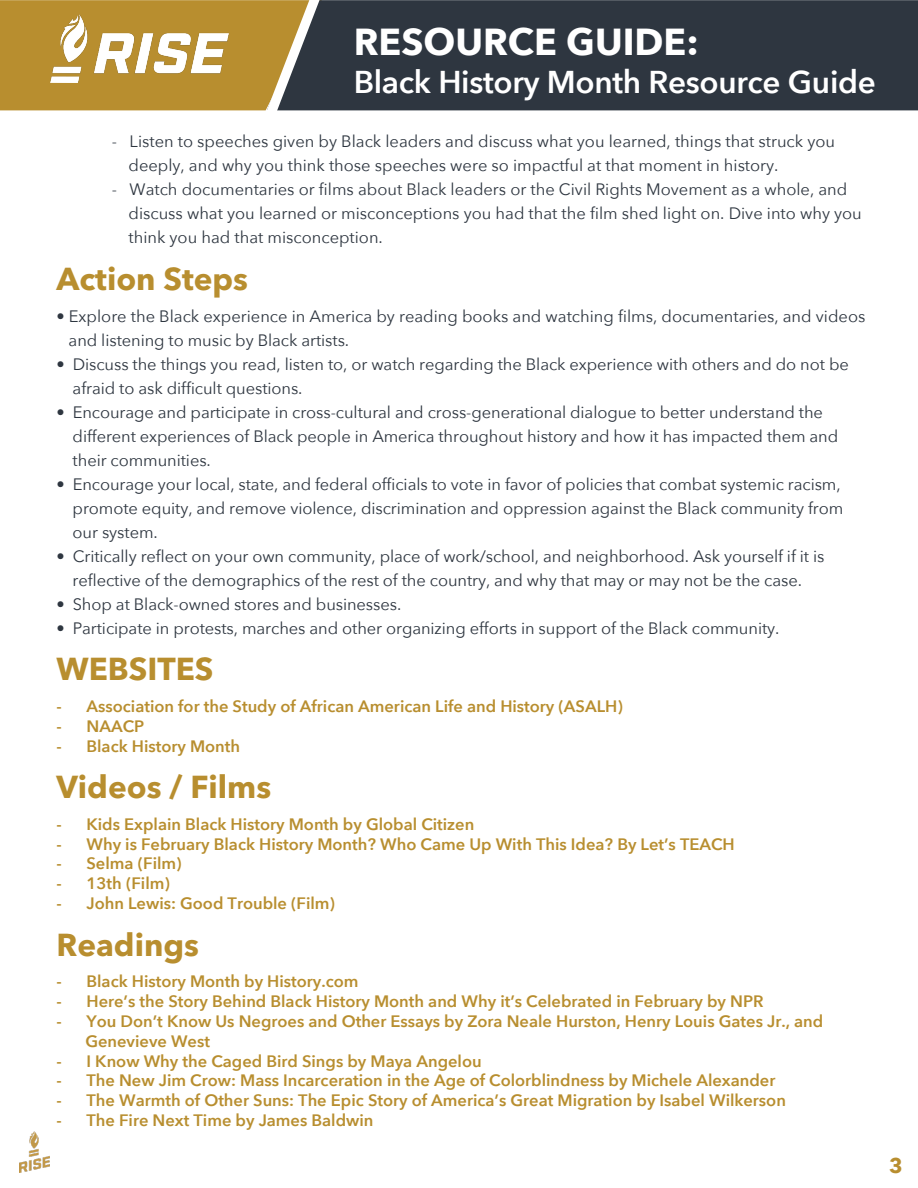
<style>
.page{position:relative;width:918px;height:1188px;background:#fff}
.page>*{position:absolute;margin:0;border:0;box-sizing:border-box;transform-origin:0 0}
.t1{font:700 37.5px "Avenir Next";color:#fff}
.t2{font:700 31.5px "Avenir Next LT Pro";color:#b88e2f}
.t3{font:600 31.5px "Avenir Next";letter-spacing:-.01em;color:#fff}
.t4{font:700 21px "Avenir Next";color:#b88e2f}
.t5{font:16.5px/24px "Avenir Next";letter-spacing:-.005em;color:#2e3640}
.t6{font:600 16.5px/19.8px "Avenir Next";color:#b88e2f}
</style>
<div class="page">
<div style="left:322px;top:0;width:596px;height:110px;background:#2e3640"></div>
<svg style="left:0;top:0;width:322px;height:111px;background:#ac8a3d"></svg>
<img style="left:19px;top:1132px;width:31px;height:41px">
<img style="left:50px;top:15px;width:178px;height:68px">
<h1 class="t1" style="left:354px;top:10px;width:347px">RESOURCE GUIDE:</h1>
<h2 class="t3" style="left:354px;top:55px;width:524px">Black History Month Resource Guide</h2>
<p class="t5" style="left:128px;top:129px;width:708px;text-indent:-16px">- Listen to speeches given by Black leaders and discuss what you learned, things that struck you deeply, and why you think those speeches were so impactful at that moment in history.</p>
<p class="t5" style="left:128px;top:177px;width:735px;text-indent:-16px">- Watch documentaries or films about Black leaders or the Civil Rights Movement as a whole, and discuss what you learned or misconceptions you had that the film shed light on. Dive into why you think you had that misconception.</p>
<h2 class="t2" style="left:56px;top:260px;width:193px">Action Steps</h2>
<p class="t5" style="left:69px;top:303px;width:798px;text-indent:-12px">• Explore the Black experience in America by reading books and watching films, documentaries, and videos and listening to music by Black artists.</p>
<p class="t5" style="left:73px;top:351px;width:778px;text-indent:-16px">• Discuss the things you read, listen to, or watch regarding the Black experience with others and do not be afraid to ask difficult questions.</p>
<p class="t5" style="left:73px;top:399px;width:767px;text-indent:-16px">• Encourage and participate in cross-cultural and cross-generational dialogue to better understand the different experiences of Black people in America throughout history and how it has impacted them and their communities.</p>
<p class="t5" style="left:73px;top:471px;width:772px;text-indent:-16px">• Encourage your local, state, and federal officials to vote in favor of policies that combat systemic racism, promote equity, and remove violence, discrimination and oppression against the Black community from our system.</p>
<p class="t5" style="left:56px;top:543px;width:769px;text-align:center">• Critically reflect on your own community, place of work/school, and neighborhood. Ask yourself if it is reflective of the demographics of the rest of the country, and why that may or may not be the case.</p>
<p class="t5" style="left:56px;top:591px;width:346px">• Shop at Black-owned stores and businesses.</p>
<p class="t5" style="left:56px;top:615px;width:724px">• Participate in protests, marches and other organizing efforts in support of the Black community.</p>
<h2 class="t2" style="left:56px;top:650px;width:159px">WEBSITES</h2>
<p class="t6" style="left:56px;top:696px;width:568px">- Association for the Study of African American Life and History (ASALH)</p>
<p class="t6" style="left:56px;top:716px;width:89px">- NAACP</p>
<p class="t6" style="left:56px;top:736px;width:185px">- Black History Month</p>
<h2 class="t2" style="left:56px;top:768px;width:216px">Videos / Films</h2>
<p class="t6" style="left:56px;top:814px;width:419px">- Kids Explain Black History Month by Global Citizen</p>
<p class="t6" style="left:56px;top:834px;width:680px">- Why is February Black History Month? Who Came Up With This Idea? By Let’s TEACH</p>
<p class="t6" style="left:56px;top:853px;width:127px">- Selma (Film)</p>
<p class="t6" style="left:56px;top:873px;width:115px">- 13th (Film)</p>
<p class="t6" style="left:56px;top:893px;width:280px">- John Lewis: Good Trouble (Film)</p>
<h2 class="t2" style="left:56px;top:926px;width:144px">Readings</h2>
<p class="t6" style="left:56px;top:971px;width:304px">- Black History Month by History.com</p>
<p class="t6" style="left:56px;top:991px;width:709px">- Here’s the Story Behind Black History Month and Why it’s Celebrated in February by NPR</p>
<p class="t6" style="left:85px;top:1011px;width:739px;text-indent:-29px">- You Don’t Know Us Negroes and Other Essays by Zora Neale Hurston, Henry Louis Gates Jr., and<br>Genevieve West</p>
<p class="t6" style="left:56px;top:1051px;width:427px">- I Know Why the Caged Bird Sings by Maya Angelou</p>
<p class="t6" style="left:56px;top:1070px;width:720px">- The New Jim Crow: Mass Incarceration in the Age of Colorblindness by Michele Alexander</p>
<p class="t6" style="left:56px;top:1090px;width:731px">- The Warmth of Other Suns: The Epic Story of America’s Great Migration by Isabel Wilkerson</p>
<p class="t6" style="left:56px;top:1110px;width:319px">- The Fire Next Time by James Baldwin</p>
<p class="t4" style="left:889px;top:1147px;width:15px">3</p>
</div>
